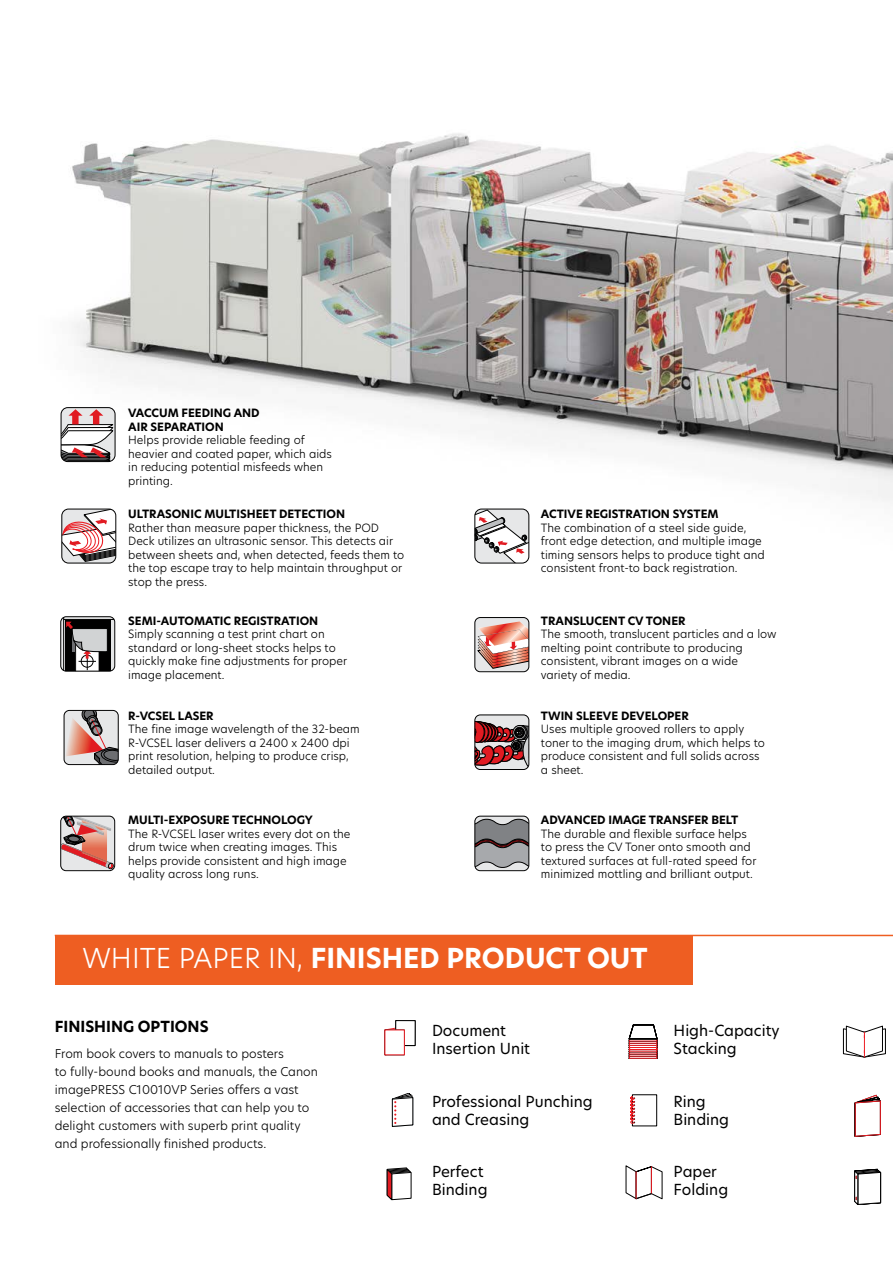
<style>
.page{position:relative;width:893px;height:1263px;background:#fff}
.page>*{position:absolute;margin:0;border:0;box-sizing:border-box;transform-origin:0 0}
.t1{font:700 27px "Hero New";color:#fff}
.t2{font:15px/18px "Hero New";color:#000}
.t3{font:700 15px "Hero New";color:#000}
.t4{font:300 12px/18px "Hero New";color:#000}
.t5{font:300 11.25px/13.5px "Hero New";color:#000}
.t6{font:700 11.25px/13.5px "Hero New";color:#000}
.s1{font-weight:300}
</style>
<div class="page">
<img style="left:67px;top:133px;width:826px;height:368px">
<svg style="left:60px;top:407px;width:56px;height:55px"></svg>
<svg style="left:61px;top:508px;width:56px;height:56px"></svg>
<svg style="left:60px;top:616px;width:56px;height:56px;background:#747171"></svg>
<svg style="left:63px;top:710px;width:56px;height:55px;background:#b49c99"></svg>
<svg style="left:60px;top:815px;width:55px;height:56px;background:#c19894"></svg>
<svg style="left:474px;top:508px;width:56px;height:56px"></svg>
<svg style="left:474px;top:617px;width:56px;height:55px;background:#d1a198"></svg>
<svg style="left:474px;top:714px;width:56px;height:56px;background:#946567"></svg>
<svg style="left:474px;top:815px;width:56px;height:56px;background:#8d8d8f"></svg>
<svg style="left:384px;top:1027px;width:19px;height:29px"></svg>
<div style="left:396px;top:1020px;width:19px;height:25px;background:#fff"></div>
<div style="left:395px;top:1020px;width:21px;height:26px;border:1px solid #000"></div>
<div style="left:385px;top:1030px;width:19px;height:25px;background:#fff"></div>
<div style="left:384px;top:1029px;width:21px;height:26px;border:1px solid #ed1d24"></div>
<svg style="left:391px;top:1093px;width:23px;height:34px"></svg>
<svg style="left:386px;top:1167px;width:26px;height:34px"></svg>
<svg style="left:628px;top:1024px;width:30px;height:35px"></svg>
<svg style="left:631px;top:1094px;width:27px;height:33px"></svg>
<div style="left:632px;top:1095px;width:25px;height:31px;background:#fff"></div>
<div style="left:632px;top:1094px;width:25px;height:32px;border:1px solid #000"></div>
<svg style="left:630px;top:1096px;width:5px;height:28px"></svg>
<svg style="left:625px;top:1165px;width:38px;height:35px"></svg>
<svg style="left:842px;top:1025px;width:44px;height:33px"></svg>
<svg style="left:854px;top:1094px;width:27px;height:43px"></svg>
<svg style="left:854px;top:1168px;width:27px;height:37px"></svg>
<hr style="left:55px;top:935px;width:838px;height:1px;background:#ee5e22">
<div style="left:55px;top:936px;width:638px;height:48px;background:#ee5e22"></div>
<p class="t6" style="left:128px;top:407px;width:133px">VACCUM FEEDING AND<br>AIR SEPARATION</p>
<p class="t5" style="left:128px;top:433px;width:205px">Helps provide reliable feeding of heavier and coated paper, which aids in reducing potential misfeeds when printing.</p>
<p class="t6" style="left:128px;top:507px;width:218px">ULTRASONIC MULTISHEET DETECTION</p>
<p class="t5" style="left:128px;top:521px;width:277px">Rather than measure paper thickness, the POD Deck utilizes an ultrasonic sensor. This detects air between sheets and, when detected, feeds them to the top escape tray to help maintain throughput or stop the press.</p>
<p class="t6" style="left:128px;top:614px;width:192px">SEMI-AUTOMATIC REGISTRATION</p>
<p class="t5" style="left:128px;top:627px;width:220px">Simply scanning a test print chart on standard or long-sheet stocks helps to quickly make fine adjustments for proper image placement.</p>
<p class="t6" style="left:128px;top:709px;width:87px">R-VCSEL LASER</p>
<p class="t5" style="left:128px;top:722px;width:233px">The fine image wavelength of the 32-beam R-VCSEL laser delivers a 2400 x 2400 dpi print resolution, helping to produce crisp, detailed output.</p>
<p class="t6" style="left:128px;top:813px;width:186px">MULTI-EXPOSURE TECHNOLOGY</p>
<p class="t5" style="left:128px;top:826px;width:224px">The R-VCSEL laser writes every dot on the drum twice when creating images. This helps provide consistent and high image quality across long runs.</p>
<p class="t6" style="left:541px;top:507px;width:179px">ACTIVE REGISTRATION SYSTEM</p>
<p class="t5" style="left:541px;top:521px;width:225px">The combination of a steel side guide, front edge detection, and multiple image timing sensors helps to produce tight and consistent front-to back registration.</p>
<p class="t6" style="left:541px;top:614px;width:146px">TRANSLUCENT CV TONER</p>
<p class="t5" style="left:541px;top:627px;width:237px">The smooth, translucent particles and a low melting point contribute to producing consistent, vibrant images on a wide variety of media.</p>
<p class="t6" style="left:541px;top:709px;width:149px">TWIN SLEEVE DEVELOPER</p>
<p class="t5" style="left:541px;top:722px;width:226px">Uses multiple grooved rollers to apply toner to the imaging drum, which helps to produce consistent and full solids across a sheet.</p>
<p class="t6" style="left:541px;top:813px;width:199px">ADVANCED IMAGE TRANSFER BELT</p>
<p class="t5" style="left:541px;top:826px;width:217px">The durable and flexible surface helps to press the CV Toner onto smooth and textured surfaces at full-rated speed for minimized mottling and brilliant output.</p>
<h1 class="t1" style="left:82px;top:940px;width:567px"><span class="s1">WHITE PAPER IN,</span> FINISHED PRODUCT OUT</h1>
<h2 class="t3" style="left:55px;top:1016px;width:155px">FINISHING OPTIONS</h2>
<p class="t4" style="left:55px;top:1044px;width:265px">From book covers to manuals to posters<br>to fully-bound books and manuals, the Canon imagePRESS C10010VP Series offers a vast selection of accessories that can help you to delight customers with superb print quality and professionally finished products.</p>
<h2 class="t2" style="left:432px;top:1021px;width:100px">Document<br>Insertion Unit</h2>
<h2 class="t2" style="left:432px;top:1092px;width:162px">Professional Punching and Creasing</h2>
<h2 class="t2" style="left:432px;top:1163px;width:57px">Perfect<br>Binding</h2>
<h2 class="t2" style="left:674px;top:1021px;width:108px">High-Capacity<br>Stacking</h2>
<h2 class="t2" style="left:674px;top:1092px;width:57px">Ring<br>Binding</h2>
<h2 class="t2" style="left:674px;top:1163px;width:56px">Paper<br>Folding</h2>
</div>
